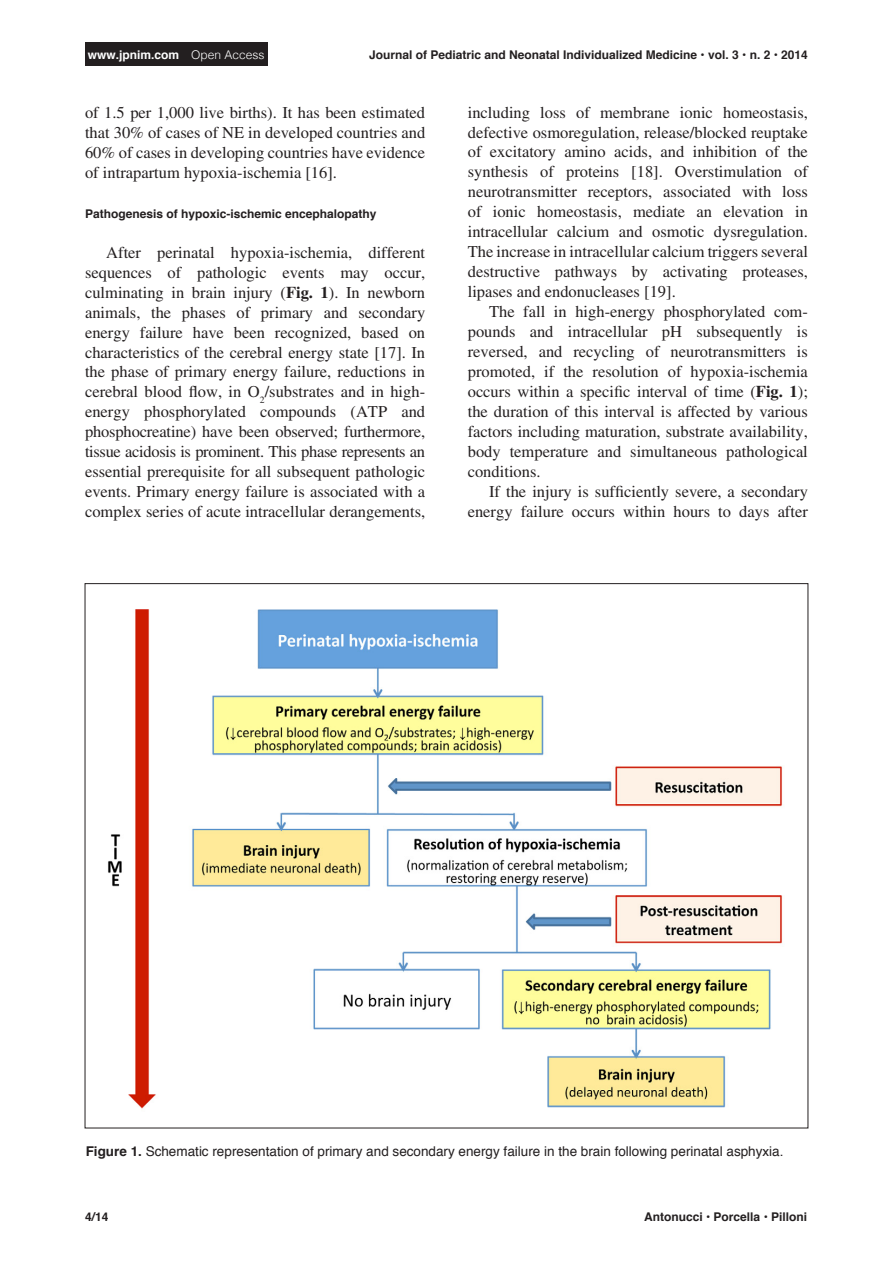
<style>
.page{position:relative;width:893px;height:1263px;background:#fff}
.page>*{position:absolute;margin:0;border:0;box-sizing:border-box;transform-origin:0 0}
.Body1{font:16.5px/20px "Times LT Std";color:#231f20;text-align:justify}
.t1{font:13.5px "Helvetica";color:#231f20}
.Heading4{font:700 12px "Helvetica";color:#231f20}
.Footer_Left{font:700 12px "Helvetica";color:#231f20}
.t2{font:700 12px "Helvetica";color:#fff}
.s1{font-weight:300}
.s2{font-weight:700}
</style>
<div class="page">
<div style="left:85px;top:43px;width:182px;height:23px;background:#231f20"></div>
<img style="left:108px;top:609px;width:675px;height:500px">
<p class="t2" style="left:88px;top:45px;width:178px">www.jpnim.com <span class="s1">Open Access</span></p>
<p class="Heading4" style="left:369px;top:45px;width:440px">Journal of Pediatric and Neonatal Individualized Medicine • vol. 3 • n. 2 • 2014</p>
<p class="Body1" style="left:85px;top:103px;width:342px">of 1.5 per 1,000 live births). It has been estimated that 30% of cases of NE in developed countries and 60% of cases in developing countries have evidence of intrapartum hypoxia-ischemia [16].</p>
<p class="Heading4" style="left:85px;top:204px;width:293px">Pathogenesis of hypoxic-ischemic encephalopathy</p>
<p class="Body1" style="left:85px;top:242px;width:342px;text-indent:21px">After perinatal hypoxia-ischemia, different sequences of pathologic events may occur, culminating in brain injury (<span class="s2">Fig. 1</span>). In newborn animals, the phases of primary and secondary energy failure have been recognized, based on characteristics of the cerebral energy state [17]. In the phase of primary energy failure, reductions in cerebral blood flow, in O<sub>2</sub>/substrates and in high&shy;energy phosphorylated compounds (ATP and phosphocreatine) have been observed; furthermore, tissue acidosis is prominent. This phase represents an essential prerequisite for all subsequent pathologic events. Primary energy failure is associated with a complex series of acute intracellular derangements,</p>
<p class="Body1" style="left:468px;top:102px;width:342px">including loss of membrane ionic homeostasis, defective osmoregulation, release/blocked reuptake of excitatory amino acids, and inhibition of the synthesis of proteins [18]. Overstimulation of neurotransmitter receptors, associated with loss of ionic homeostasis, mediate an elevation in intracellular calcium and osmotic dysregulation.<br>The increase in intracellular calcium triggers several destructive pathways by activating proteases, lipases and endonucleases [19].</p>
<p class="Body1" style="left:468px;top:301px;width:342px;text-indent:21px">The fall in high-energy phosphorylated com&shy;pounds and intracellular pH subsequently is reversed, and recycling of neurotransmitters is promoted, if the resolution of hypoxia-ischemia occurs within a specific interval of time (<span class="s2">Fig. 1</span>); the duration of this interval is affected by various factors including maturation, substrate availability, body temperature and simultaneous pathological conditions.</p>
<p class="Body1" style="left:468px;top:481px;width:342px;text-align:right">If the injury is sufficiently severe, a secondary energy failure occurs within hours to days after</p>
<p class="t1" style="left:86px;top:1141px;width:699px"><span class="s2">Figure 1.</span> Schematic representation of primary and secondary energy failure in the brain following perinatal asphyxia.</p>
<p class="Heading4" style="left:85px;top:1207px;width:25px">4/14</p>
<p class="Footer_Left" style="left:644px;top:1207px;width:165px">Antonucci • Porcella • Pilloni</p>
</div>
